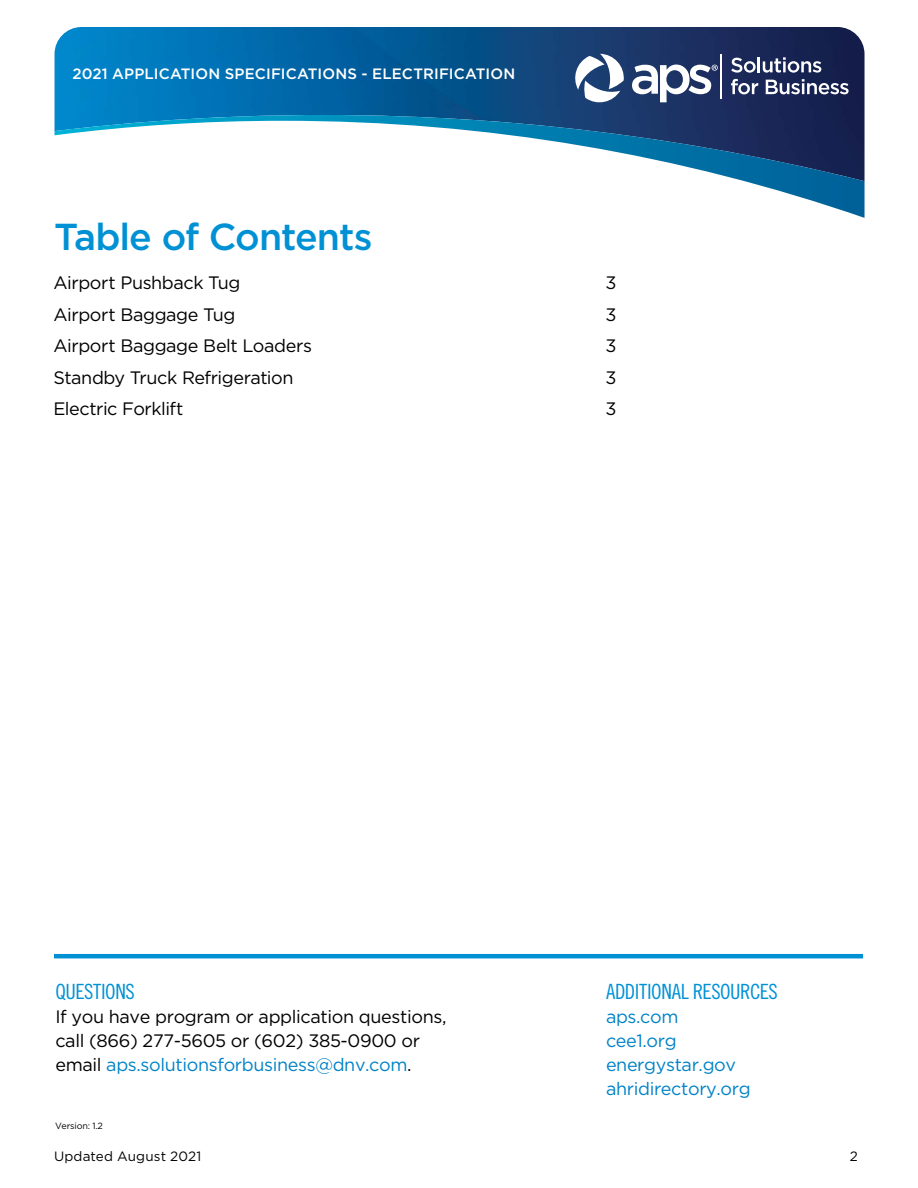
<style>
.page{position:relative;width:918px;height:1188px;background:#fff}
.page>*{position:absolute;margin:0;border:0;box-sizing:border-box;transform-origin:0 0}
.t1{font:500 37.5px "Gotham";letter-spacing:-.03em;color:#0091d5}
.body{font:21px "Trade Gothic LT Std Cn 18";letter-spacing:-.025em;color:#0091d5}
.ruled_copy{font:21px "Trade Gothic LT Std Cn 18";letter-spacing:-.02em;color:#0091d5}
.body-2{font:18px/24px "Gotham";letter-spacing:-.02em;color:#000}
.body-3{font:18px "Gotham";letter-spacing:-.02em;color:#0082c7}
.Toc_List{font:18px "Gotham";letter-spacing:-.025em;color:#000}
.t2{font:500 15px "Gotham";letter-spacing:.01em;color:#fff}
.t3{font:13.5px "Gotham";letter-spacing:.01em;color:#000}
.t4{font:9px "Gotham";letter-spacing:-.02em;color:#000}
.s1{color:#0082c7}
</style>
<div class="page">
<img style="left:55px;top:27px;width:810px;height:88px">
<svg style="left:55px;top:115px;width:810px;height:103px"></svg>
<svg style="left:731px;top:57px;width:90px;height:16px"></svg>
<svg style="left:731px;top:79px;width:27px;height:15px"></svg>
<svg style="left:766px;top:79px;width:83px;height:15px"></svg>
<hr style="left:721px;top:54px;width:1px;height:44px;background:#fff">
<svg style="left:632px;top:65px;width:86px;height:37px"></svg>
<svg style="left:575px;top:54px;width:50px;height:48px"></svg>
<hr style="left:54px;top:954px;width:809px;height:4px;background:#0091d5">
<p class="t2" style="left:72px;top:64px;width:444px">2021 APPLICATION SPECIFICATIONS - ELECTRIFICATION</p>
<p class="t1" style="left:54px;top:212px;width:320px">Table of Contents</p>
<p class="Toc_List" style="left:53px;top:271px;width:189px">Airport Pushback Tug</p>
<p class="Toc_List" style="left:605px;top:271px;width:13px">3</p>
<p class="body-2" style="left:53px;top:302px;width:184px">Airport Baggage Tug</p>
<p class="body-2" style="left:605px;top:302px;width:13px">3</p>
<p class="body-2" style="left:53px;top:333px;width:260px">Airport Baggage Belt Loaders</p>
<p class="body-2" style="left:605px;top:333px;width:13px">3</p>
<p class="body-2" style="left:53px;top:365px;width:242px">Standby Truck Refrigeration</p>
<p class="body-2" style="left:605px;top:365px;width:13px">3</p>
<p class="body-2" style="left:53px;top:396px;width:132px">Electric Forklift</p>
<p class="body-2" style="left:605px;top:396px;width:13px">3</p>
<p class="ruled_copy" style="left:55px;top:979px;width:81px">QUESTIONS</p>
<p class="body-2" style="left:55px;top:1004px;width:393px">If you have program or application questions,</p>
<p class="body-2" style="left:55px;top:1028px;width:366px">call (866) 277-5605 or (602) 385-0900 or email <span class="s1">aps.solutionsforbusiness@dnv.com</span>.</p>
<p class="t4" style="left:55px;top:1120px;width:49px">Version: 1.2</p>
<p class="body" style="left:606px;top:979px;width:173px">ADDITIONAL RESOURCES</p>
<p class="body-3" style="left:606px;top:1005px;width:74px">aps.com</p>
<p class="body-3" style="left:606px;top:1029px;width:72px">cee1.org</p>
<p class="body-3" style="left:606px;top:1053px;width:132px">energystar.gov</p>
<p class="body-3" style="left:606px;top:1077px;width:146px">ahridirectory.org</p>
<p class="t3" style="left:54px;top:1147px;width:149px">Updated August 2021</p>
<p class="t3" style="left:850px;top:1147px;width:10px">2</p>
</div>
